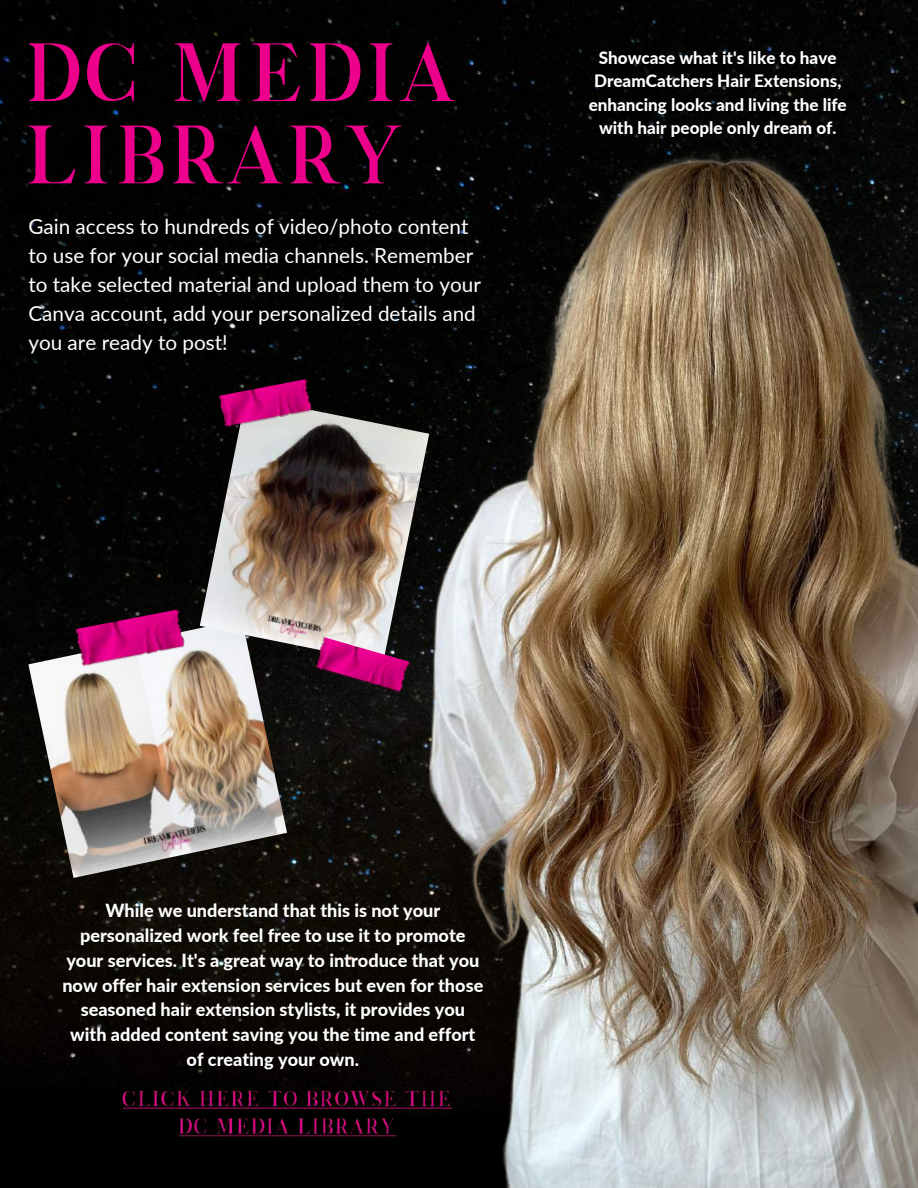
<style>
.page{position:relative;width:918px;height:1188px;background:#fff}
.page>*{position:absolute;margin:0;border:0;box-sizing:border-box;transform-origin:0 0}
.t1{font:84.6px/82.2px "Breaking News";letter-spacing:.12em;color:#ec008b}
.t2{font:20.7px/29px "Lato";color:#fff}
.t3{font:800 18.15px/24.8px "Lato";color:#fff;text-align:center}
.t4{font:800 17.1px/23.7px "Lato";color:#fff;text-align:center}
</style>
<div class="page">
<img style="left:0;top:0;width:918px;height:1188px">
<img style="left:429px;top:30px;width:489px;height:1158px">
<img style="left:28px;top:619px;width:259px;height:259px">
<img style="left:75px;top:609px;width:112px;height:58px">
<img style="left:200px;top:397px;width:229px;height:266px">
<img style="left:219px;top:379px;width:95px;height:49px">
<img style="left:315px;top:637px;width:96px;height:57px">
<img style="left:115px;top:1084px;width:345px;height:60px">
<h1 class="t1" style="left:28px;top:39px;width:426px">DC MEDIA<br>LIBRARY</h1>
<p class="t2" style="left:28px;top:212px;width:454px">Gain access to hundreds of video/photo content to use for your social media channels. Remember to take selected material and upload them to your Canva account, add your personalized details and you are ready to post!</p>
<p class="t4" style="left:589px;top:45px;width:260px">Showcase what it's like to have<br>DreamCatchers Hair Extensions, enhancing looks and living the life with hair people only dream of.</p>
<p class="t3" style="left:62px;top:898px;width:422px">While we understand that this is not your personalized work feel free to use it to promote your services. It's a great way to introduce that you now offer hair extension services but even for those seasoned hair extension stylists, it provides you with added content saving you the time and effort of creating your own.</p>
</div>
